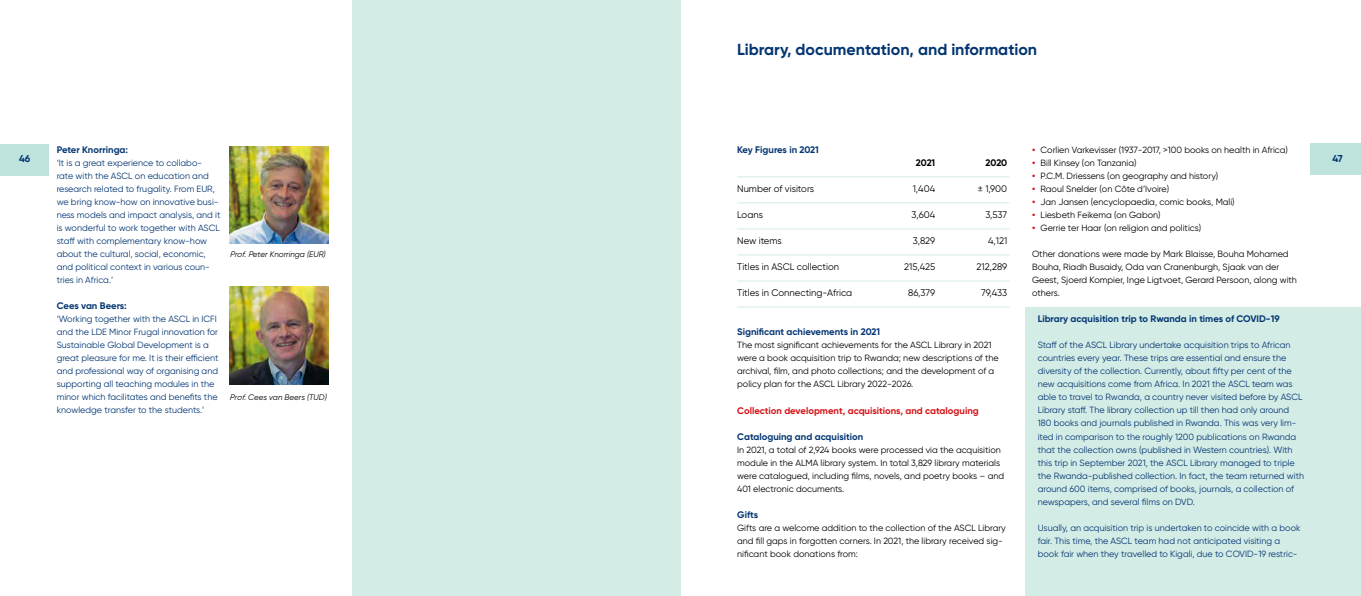
<style>
.page{position:relative;width:1361px;height:596px;background:#fff}
.page>*{position:absolute;margin:0;border:0;box-sizing:border-box;transform-origin:0 0}
.t1{font:700 16px "Gilroy";color:#033572}
.t2{font:700 10px "Gilroy";color:#033572}
.t3{font:700 9.5px "Gilroy";color:#033572}
.t4{font:9.5px "Gilroy";color:#000}
.t5{font:700 9.5px "Gilroy";color:#d71117}
.t6{font:700 9.5px "Gilroy";letter-spacing:-.015em;color:#000}
.t7{font:9px/13px "Gilroy";color:#033572}
.t8{font:9px/13px "Gilroy";color:#000}
.t9{font:italic 8px "Gilroy";color:#000}
.s1{font-weight:700;color:#d71117}
.s2{font-style:inherit}
</style>
<div class="page">
<div style="left:0;top:143px;width:48px;height:32px;background:#bde3dc"></div>
<div style="left:1310px;top:143px;width:51px;height:32px;background:#bde3dc"></div>
<div style="left:1025px;top:308px;width:336px;height:287px;background:#d4ece6"></div>
<img style="left:230px;top:286px;width:99px;height:98px">
<div style="left:351px;top:0;width:329px;height:595px;background:#d4ece6"></div>
<hr style="left:737px;top:176px;width:272px;height:1px;background:#d4ece6">
<hr style="left:737px;top:202px;width:272px;height:1px;background:#d4ece6">
<hr style="left:737px;top:228px;width:272px;height:1px;background:#d4ece6">
<hr style="left:737px;top:254px;width:272px;height:1px;background:#d4ece6">
<hr style="left:737px;top:280px;width:272px;height:1px;background:#d4ece6">
<hr style="left:737px;top:306px;width:272px;height:1px;background:#d4ece6">
<img style="left:230px;top:146px;width:98px;height:98px">
<h1 class="t1" style="left:737px;top:40px;width:301px">Library, documentation, and information</h1>
<p class="t8" style="left:1032px;top:143px;width:257px"><span class="s1">•</span> Corlien Varkevisser (1937-2017, &gt;100 books on health in Africa)</p>
<p class="t8" style="left:1032px;top:156px;width:106px"><span class="s1">•</span> Bill Kinsey (on Tanzania)</p>
<p class="t8" style="left:1032px;top:169px;width:188px"><span class="s1">•</span> P.C.M. Driessens (on geography and history)</p>
<p class="t8" style="left:1032px;top:182px;width:139px"><span class="s1">•</span> Raoul Snelder (on Côte d’Ivoire)</p>
<p class="t8" style="left:1032px;top:195px;width:204px"><span class="s1">•</span> Jan Jansen (encyclopaedia, comic books, Mali)</p>
<p class="t8" style="left:1032px;top:208px;width:130px"><span class="s1">•</span> Liesbeth Feikema (on Gabon)</p>
<p class="t8" style="left:1032px;top:221px;width:171px"><span class="s1">•</span> Gerrie ter Haar (on religion and politics)</p>
<p class="t8" style="left:1032px;top:247px;width:266px">Other donations were made by Mark Blaisse, Bouha Mohamed Bouha, Riadh Busaidy, Oda van Cranenburgh, Sjaak van der Geest, Sjoerd Kompier, Inge Ligtvoet, Gerard Persoon, along with others.</p>
<p class="t3" style="left:1037px;top:313px;width:243px">Library acquisition trip to Rwanda in times of COVID-19</p>
<p class="t7" style="left:1037px;top:338px;width:268px">Staff of the ASCL Library undertake acquisition trips to African countries every year. These trips are essential and ensure the diversity of the collection. Currently, about fifty per cent of the new acquisitions come from Africa. In 2021 the ASCL team was able to travel to Rwanda, a country never visited before by ASCL Library staff. The library collection up till then had only around 180 books and journals published in Rwanda. This was very lim&shy;ited in comparison to the roughly 1200 publications on Rwanda that the collection owns (published in Western countries). With this trip in September 2021, the ASCL Library managed to triple the Rwanda-published collection. In fact, the team returned with around 600 items, comprised of books, journals, a collection of newspapers, and several films on DVD.</p>
<p class="t7" style="left:1037px;top:520px;width:264px">Usually, an acquisition trip is undertaken to coincide with a book fair. This time, the ASCL team had not anticipated visiting a book fair when they travelled to Kigali, due to COVID-19 restric-</p>
<p class="t3" style="left:57px;top:144px;width:73px">Peter Knorringa:</p>
<p class="t7" style="left:57px;top:156px;width:165px">‘It is a great experience to collabo&shy;rate with the ASCL on education and research related to frugality. From EUR, we bring know-how on innovative busi&shy;ness models and impact analysis, and it is wonderful to work together with ASCL staff with complementary know-how about the cultural, social, economic, and political context in various coun&shy;tries in Africa.’</p>
<p class="t3" style="left:57px;top:300px;width:72px">Cees van Beers:</p>
<p class="t7" style="left:57px;top:312px;width:163px">‘Working together with the ASCL in ICFI and the LDE Minor Frugal innovation for Sustainable Global Development is a great pleasure for me. It is their efficient and professional way of organising and supporting all teaching modules in the minor which facilitates and benefits the knowledge transfer to the students.’</p>
<p class="t3" style="left:737px;top:144px;width:83px">Key Figures in 2021</p>
<p class="t2" style="left:19px;top:152px;width:13px">46</p>
<p class="t2" style="left:1332px;top:152px;width:12px">47</p>
<p class="t6" style="left:916px;top:157px;width:21px">2021</p>
<p class="t6" style="left:985px;top:157px;width:23px">2020</p>
<p class="t4" style="left:737px;top:183px;width:78px">Number of visitors</p>
<p class="t4" style="left:912px;top:183px;width:24px">1,404</p>
<p class="t4" style="left:978px;top:183px;width:31px">± 1,900</p>
<p class="t4" style="left:737px;top:209px;width:27px">Loans</p>
<p class="t4" style="left:911px;top:209px;width:25px">3,604</p>
<p class="t4" style="left:985px;top:209px;width:23px">3,537</p>
<p class="t4" style="left:737px;top:235px;width:46px">New items</p>
<p class="t4" style="left:913px;top:235px;width:24px">3,829</p>
<p class="t4" style="left:988px;top:235px;width:21px">4,121</p>
<p class="t4" style="left:737px;top:261px;width:103px">Titles in ASCL collection</p>
<p class="t4" style="left:904px;top:261px;width:32px">215,425</p>
<p class="t4" style="left:976px;top:261px;width:32px">212,289</p>
<p class="t4" style="left:737px;top:287px;width:117px">Titles in Connecting-Africa</p>
<p class="t4" style="left:908px;top:287px;width:29px">86,379</p>
<p class="t4" style="left:981px;top:287px;width:28px">79,433</p>
<p class="t3" style="left:737px;top:326px;width:144px">Significant achievements in 2021</p>
<p class="t8" style="left:737px;top:338px;width:263px">The most significant achievements for the ASCL Library in 2021 were a book acquisition trip to Rwanda; new descriptions of the archival, film, and photo collections; and the development of a policy plan for the ASCL Library 2022-2026.</p>
<p class="t5" style="left:737px;top:404px;width:243px">Collection development, acquisitions, and cataloguing</p>
<p class="t3" style="left:737px;top:430px;width:127px">Cataloguing and acquisition</p>
<p class="t8" style="left:737px;top:442px;width:268px">In 2021, a total of 2,924 books were processed via the acquisition module in the ALMA library system. In total 3,829 library materials were catalogued, including films, novels, and poetry books – and 401 electronic documents.</p>
<p class="t3" style="left:737px;top:508px;width:22px">Gifts</p>
<p class="t8" style="left:737px;top:520px;width:270px">Gifts are a welcome addition to the collection of the ASCL Library and fill gaps in forgotten corners. In 2021, the library received sig&shy;nificant book donations from:</p>
<p class="t9" style="left:230px;top:249px;width:98px"><span class="s2">Prof.P</span>eter Knorringa (EUR)</p>
<p class="t9" style="left:230px;top:392px;width:99px"><span class="s2">Prof.</span>Cees van Beers (TUD)</p>
</div>
